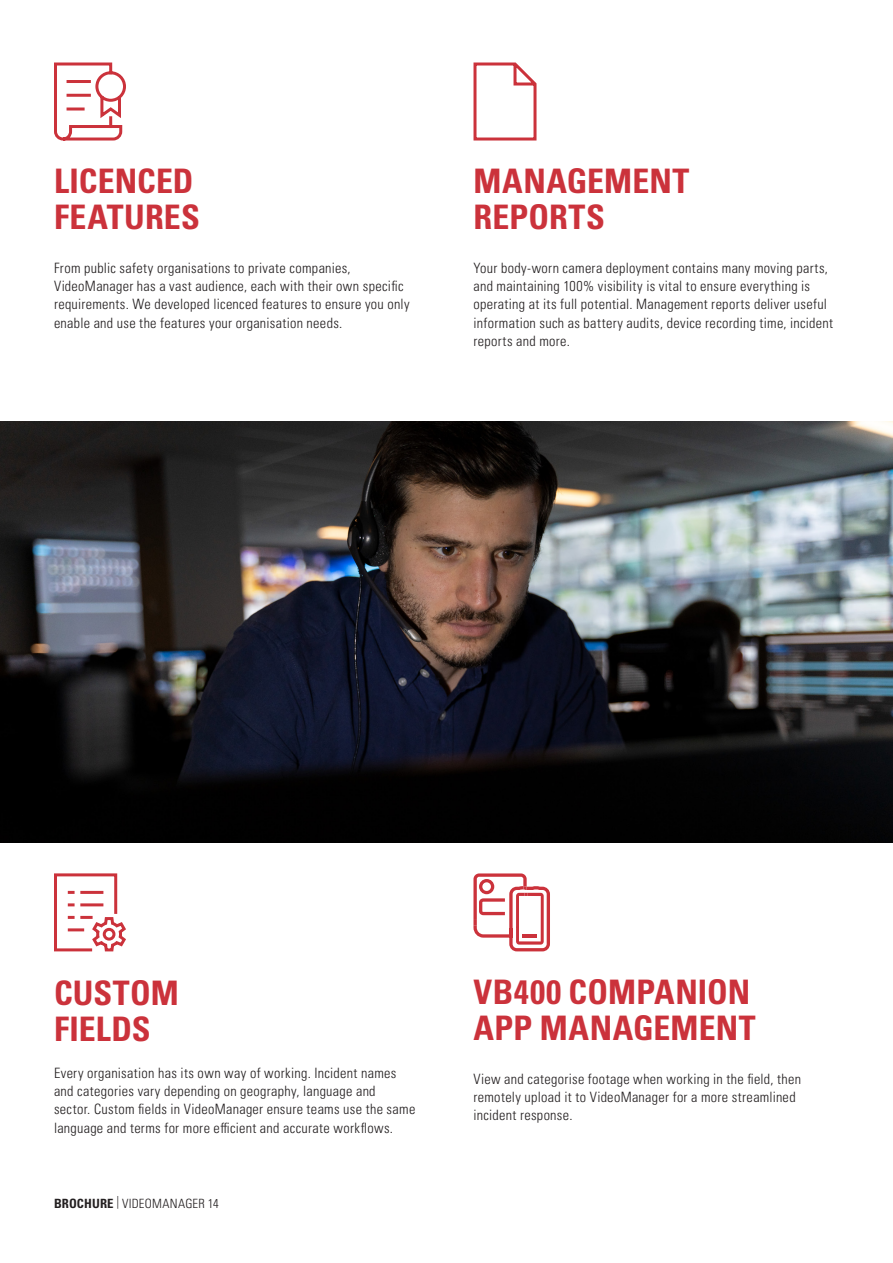
<style>
.page{position:relative;width:893px;height:1263px;background:#fff}
.page>*{position:absolute;margin:0;border:0;box-sizing:border-box;transform-origin:0 0}
.Body_Text{font:700 condensed 33.75px "Univers LT Pro";letter-spacing:.005em;color:#cb323b}
.Body_Text-2{font:300 condensed 14.25px/18.3px "Univers LT Pro";letter-spacing:.025em;color:#231f20}
.t1{font:300 condensed 12.75px "Univers LT Pro";letter-spacing:.015em;color:#231f20}
.s1{font-weight:700}
</style>
<div class="page">
<svg style="left:473px;top:62px;width:64px;height:79px"></svg>
<svg style="left:54px;top:62px;width:72px;height:79px"></svg>
<svg style="left:54px;top:873px;width:72px;height:79px"></svg>
<svg style="left:473px;top:873px;width:77px;height:78px"></svg>
<img style="left:0;top:422px;width:893px;height:421px">
<p class="Body_Text" style="left:54px;top:160px;width:141px">LICENCED</p>
<p class="Body_Text" style="left:54px;top:196px;width:147px">FEATURES</p>
<p class="Body_Text-2" style="left:54px;top:258px;width:357px">From public safety organisations to private companies, VideoManager has a vast audience, each with their own specific requirements. We developed licenced features to ensure you only enable and use the features your organisation needs.</p>
<p class="Body_Text" style="left:473px;top:160px;width:217px">MANAGEMENT</p>
<p class="Body_Text" style="left:473px;top:196px;width:133px">REPORTS</p>
<p class="Body_Text-2" style="left:473px;top:258px;width:361px">Your body-worn camera deployment contains many moving parts, and maintaining 100% visibility is vital to ensure everything is operating at its full potential. Management reports deliver useful information such as battery audits, device recording time, incident reports and more.</p>
<p class="Body_Text" style="left:54px;top:972px;width:126px">CUSTOM</p>
<p class="Body_Text" style="left:54px;top:1008px;width:98px">FIELDS</p>
<p class="Body_Text-2" style="left:54px;top:1062px;width:363px">Every organisation has its own way of working. Incident names and categories vary depending on geography, language and sector. Custom fields in VideoManager ensure teams use the same language and terms for more efficient and accurate workflows.</p>
<p class="t1" style="left:54px;top:1195px;width:166px"><span class="s1">BROCHURE</span> | VIDEOMANAGER 14</p>
<p class="Body_Text" style="left:473px;top:971px;width:278px">VB400 COMPANION</p>
<p class="Body_Text" style="left:473px;top:1007px;width:284px">APP MANAGEMENT</p>
<p class="Body_Text-2" style="left:473px;top:1068px;width:329px">View and categorise footage when working in the field, then remotely upload it to VideoManager for a more streamlined incident response.</p>
</div>
